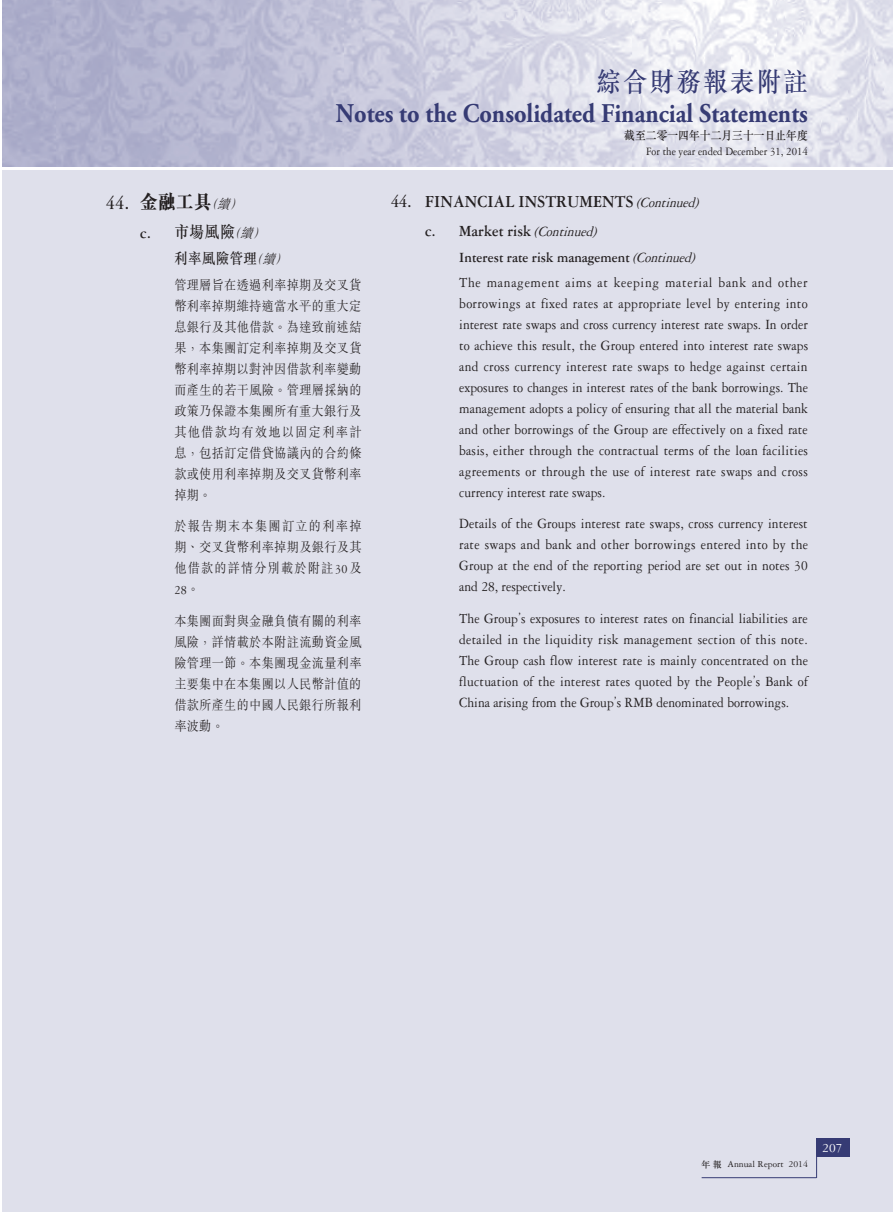
<style>
.page{position:relative;width:893px;height:1212px;background:#fff}
.page>*{position:absolute;margin:0;border:0;box-sizing:border-box;transform-origin:0 0}
.t1{font:700 27px "Adobe Garamond Pro";color:#363b74;scale:.9 1}
.t2{font:500 27px "M Sung HK";letter-spacing:.1em;color:#363b74;scale:.9 1}
._8__標題-C{font:800 19.5px "M Sung HK";color:#231f20;scale:.9 1}
._3__標題{font:700 18px "Garamond 3 LT Std";color:#231f20;scale:.9 1}
._4__副標題{font:700 16.5px "Garamond 3 LT Std";color:#231f20;scale:.9 1}
._9__副標題-C{font:500 16.5px "M Sung HK";color:#231f20;scale:.9 1}
._1__內文{font:15px/21px "Garamond 3 LT Std";color:#231f20;text-align:justify;scale:.9 1}
._5__副副標題{font:700 15px "Garamond 3 LT Std";color:#231f20;scale:.9 1}
._10__副副標題-C{font:500 15px "M Sung HK";letter-spacing:.025em;color:#231f20;scale:.9 1}
._6__內文-C{font:300 13.5px/21px "M Sung HK";letter-spacing:.03em;color:#231f20;text-align:justify;scale:.9 1}
.t3{font:13.5px "Garamond 3 LT Std";color:#fff}
.t4{font:12px "Garamond 3 LT Std";color:#231f20;scale:.9 1}
.t5{font:500 12px "M Sung HK";color:#231f20;scale:.9 1}
.t6{font:9.75px "Garamond 3 LT Std";color:#231f20}
.s1{font-weight:400;font-style:italic;font-size:15px}
.s2{font-weight:400;font-style:italic}
.s3{font-family:"Garamond 3 LT Std";font-weight:700}
.s4{font-weight:300;font-style:italic;font-size:13.5px}
.s5{font-family:"Garamond 3 LT Std";font-weight:400}
.s6{font-family:"M Sung HK";font-weight:500;font-size:9px}
</style>
<div class="page">
<img style="left:3px;top:0;width:890px;height:166px">
<div style="left:2px;top:171px;width:891px;height:1041px;background:#dfe0eb"></div>
<div style="left:816px;top:1138px;width:33px;height:19px;background:#363b74"></div>
<hr style="left:816px;top:1138px;width:1px;height:40px;background:#363b74">
<hr style="left:702px;top:1177px;width:114px;height:1px;background:#363b74">
<h1 class="t2" style="left:596px;top:63px;width:236px">綜合財務報表附註</h1>
<h1 class="t1" style="left:336px;top:98px;width:526px">Notes to the Consolidated Financial Statements</h1>
<p class="t5" style="left:624px;top:127px;width:205px">截至二零一四年十二月三十一日止年度</p>
<p class="t4" style="left:646px;top:145px;width:181px">For the year ended December 31, 2014</p>
<p class="_3__標題" style="left:391px;top:192px;width:348px">44. FINANCIAL INSTRUMENTS <span class="s1">(Continued)</span></p>
<p class="_4__副標題" style="left:425px;top:222px;width:196px">c . M a r k e t r i s k <span class="s1">(Continued)</span></p>
<p class="_5__副副標題" style="left:459px;top:249px;width:268px">Interest rate risk management <span class="s2">(Continued)</span></p>
<p class="_1__內文" style="left:459px;top:272px;width:389px">The management aims at keeping material bank and other borrowings at fixed rates at appropriate level by entering into interest rate swaps and cross currency interest rate swaps. In order to achieve this result, the Group entered into interest rate swaps and cross currency interest rate swaps to hedge against certain exposures to changes in interest rates of the bank borrowings. The management adopts a policy of ensuring that all the material bank and other borrowings of the Group are effectively on a fixed rate basis, either through the contractual terms of the loan facilities agreements or through the use of interest rate swaps and cross currency interest rate swaps.</p>
<p class="_1__內文" style="left:459px;top:513px;width:389px">Details of the Groups interest rate swaps, cross currency interest rate swaps and bank and other borrowings entered into by the Group at the end of the reporting period are set out in notes 30 and 28, respectively.</p>
<p class="_1__內文" style="left:459px;top:608px;width:389px">The Group’s exposures to interest rates on financial liabilities are detailed in the liquidity risk management section of this note.<br>The Group cash flow interest rate is mainly concentrated on the fluctuation of the interest rates quoted by the People’s Bank of China arising from the Group’s RMB denominated borrowings.</p>
<p class="_8__標題-C" style="left:106px;top:192px;width:157px"><span class="s3">44.</span> 金融工具<span class="s4">（續）</span></p>
<p class="_9__副標題-C" style="left:140px;top:220px;width:145px"><span class="s3">c.</span> 市場風險<span class="s4">（續）</span></p>
<p class="_10__副副標題-C" style="left:174px;top:248px;width:132px">利率風險管理<span class="s4">（續）</span></p>
<p class="_6__內文-C" style="left:174px;top:273px;width:209px">管理層旨在透過利率掉期及交叉貨幣利率掉期維持適當水平的重大定息銀行及其他借款。為達致前述結果，本集團訂定利率掉期及交叉貨幣利率掉期以對沖因借款利率變動而產生的若干風險。管理層採納的政策乃保證本集團所有重大銀行及其他借款均有效地以固定利率計息，包括訂定借貸協議內的合約條款或使用利率掉期及交叉貨幣利率掉期。</p>
<p class="_6__內文-C" style="left:174px;top:515px;width:209px">於報告期末本集團訂立的利率掉期、交叉貨幣利率掉期及銀行及其他借款的詳情分別載於附註<span class="s5">30</span>及<span class="s5">28</span>。</p>
<p class="_6__內文-C" style="left:174px;top:609px;width:209px">本集團面對與金融負債有關的利率風險，詳情載於本附註流動資金風險管理一節。本集團現金流量利率主要集中在本集團以人民幣計值的借款所產生的中國人民銀行所報利率波動。</p>
<p class="t6" style="left:701px;top:1159px;width:108px"><span class="s6">年報</span> Annual Report 2014</p>
<p class="t3" style="left:822px;top:1140px;width:22px">207</p>
</div>
